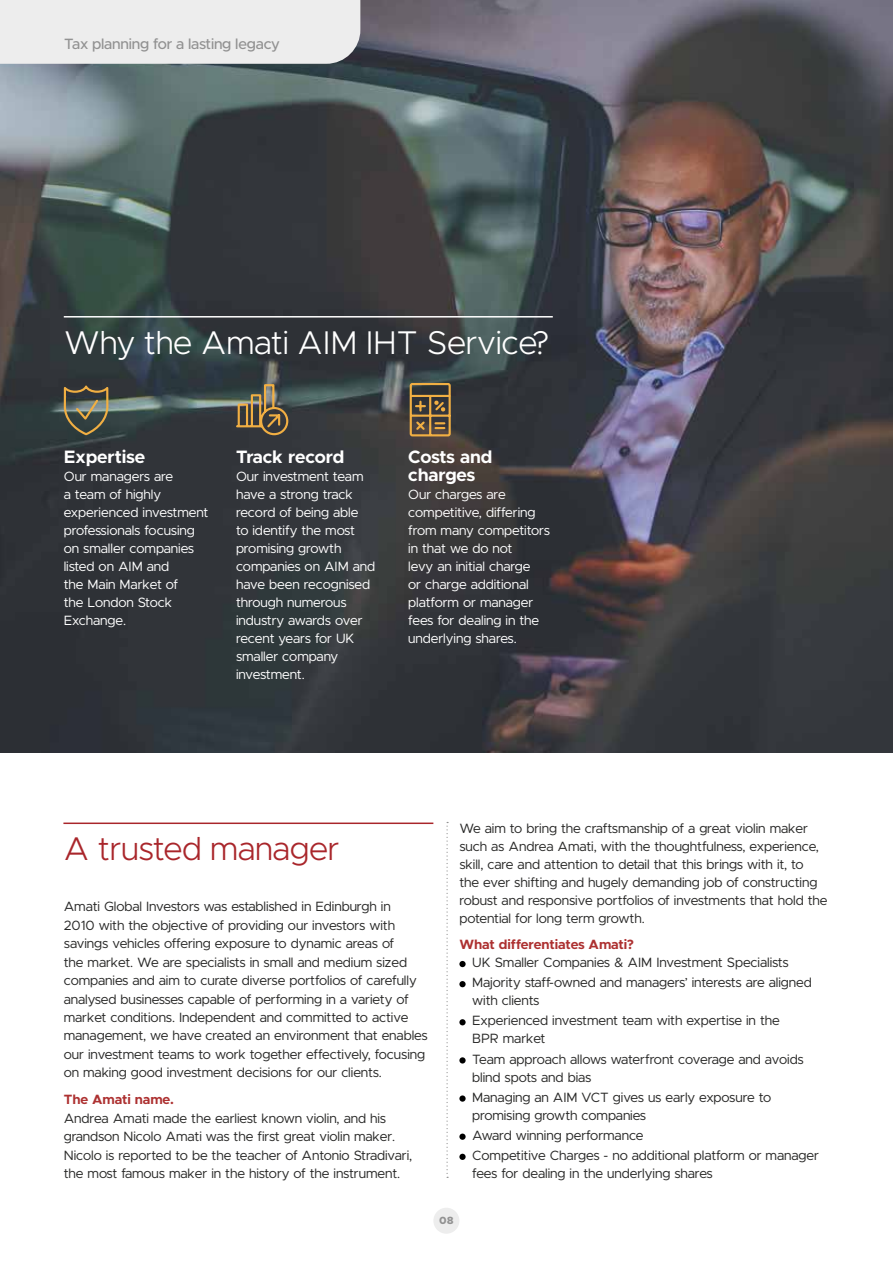
<style>
.page{position:relative;width:893px;height:1263px;background:#fff}
.page>*{position:absolute;margin:0;border:0;box-sizing:border-box;transform-origin:0 0}
.t1{font:300 33px "Metropolis";letter-spacing:-.01em;color:#fff}
.t2{font:300 33px "Metropolis";letter-spacing:-.01em;color:#a9262b}
.t3{font:700 18px/18px "Metropolis";letter-spacing:-.005em;color:#fff}
.t4{font:500 15px "Metropolis";letter-spacing:-.01em;color:#929292}
.t5{font:13.5px/18.5px "Metropolis";letter-spacing:-.005em;color:#282827}
.t6{font:13.5px/18px "Metropolis";letter-spacing:-.005em;color:#fff}
.t7{font:700 13.5px "Metropolis";letter-spacing:-.005em;color:#ad3131}
.t8{font:800 10.5px "Metropolis";color:#929292}
</style>
<div class="page">
<img style="left:0;top:0;width:893px;height:753px">
<svg style="left:446px;top:822px;width:2px;height:356px"></svg>
<hr style="left:64px;top:316px;width:489px;height:1px;background:#fff">
<svg style="left:235px;top:383px;width:54px;height:53px;background:#685f48"></svg>
<svg style="left:409px;top:382px;width:43px;height:55px;background:#715d3d"></svg>
<hr style="left:411px;top:395px;width:38px;height:2px;background:#f1af43">
<svg style="left:63px;top:381px;width:47px;height:56px;background:#595949"></svg>
<div style="left:459px;top:961px;width:7px;height:6px;background:#000;border-radius:50%"></div>
<div style="left:459px;top:981px;width:7px;height:6px;background:#000;border-radius:50%"></div>
<div style="left:459px;top:1019px;width:7px;height:6px;background:#000;border-radius:50%"></div>
<div style="left:459px;top:1057px;width:7px;height:6px;background:#000;border-radius:50%"></div>
<svg style="left:459px;top:1095px;width:7px;height:7px"></svg>
<svg style="left:459px;top:1133px;width:7px;height:7px"></svg>
<div style="left:459px;top:1154px;width:7px;height:6px;background:#000;border-radius:50%"></div>
<hr style="left:63px;top:822px;width:370px;height:2px;background:#a9262b">
<div style="left:0;top:0;width:360px;height:64px;background:#ededed"></div>
<div style="left:433px;top:1208px;width:26px;height:26px;background:#ededed;border-radius:50%"></div>
<p class="t4" style="left:64px;top:35px;width:217px">Tax planning for a lasting legacy</p>
<h1 class="t1" style="left:64px;top:322px;width:487px">Why the Amati AIM IHT Service?</h1>
<h2 class="t3" style="left:64px;top:448px;width:83px">Expertise</h2>
<p class="t6" style="left:64px;top:467px;width:146px">Our managers are<br>a team of highly experienced investment professionals focusing on smaller companies listed on AIM and<br>the Main Market of<br>the London Stock<br>Exchange.</p>
<h2 class="t3" style="left:236px;top:448px;width:110px">Track record</h2>
<p class="t6" style="left:236px;top:467px;width:141px">Our investment team have a strong track record of being able<br>to identify the most promising growth companies on AIM and have been recognised through numerous industry awards over recent years for UK smaller company investment.</p>
<h2 class="t3" style="left:408px;top:448px;width:86px">Costs and charges</h2>
<p class="t6" style="left:408px;top:485px;width:143px">Our charges are competitive, differing from many competitors in that we do not<br>levy an initial charge<br>or charge additional platform or manager fees for dealing in the underlying shares.</p>
<h1 class="t2" style="left:63px;top:828px;width:278px">A trusted manager</h1>
<p class="t5" style="left:64px;top:897px;width:365px">Amati Global Investors was established in Edinburgh in<br>2010 with the objective of providing our investors with savings vehicles offering exposure to dynamic areas of<br>the market. We are specialists in small and medium sized companies and aim to curate diverse portfolios of carefully analysed businesses capable of performing in a variety of market conditions. Independent and committed to active management, we have created an environment that enables our investment teams to work together effectively, focusing on making good investment decisions for our clients.</p>
<p class="t7" style="left:64px;top:1091px;width:112px">The Amati name.</p>
<p class="t5" style="left:64px;top:1109px;width:350px">Andrea Amati made the earliest known violin, and his grandson Nicolo Amati was the first great violin maker.<br>Nicolo is reported to be the teacher of Antonio Stradivari, the most famous maker in the history of the instrument.</p>
<p class="t5" style="left:459px;top:819px;width:370px;line-height:18px">We aim to bring the craftsmanship of a great violin maker such as Andrea Amati, with the thoughtfulness, experience, skill, care and attention to detail that this brings with it, to<br>the ever shifting and hugely demanding job of constructing robust and responsive portfolios of investments that hold the potential for long term growth.</p>
<p class="t7" style="left:459px;top:936px;width:176px">What differentiates Amati?</p>
<p class="t5" style="left:472px;top:952px;width:341px;line-height:20.1px">UK Smaller Companies &amp; AIM Investment Specialists<br>Majority staff-owned and managers’ interests are aligned</p>
<p class="t5" style="left:472px;top:990px;width:309px;line-height:20.1px">with clients<br>Experienced investment team with expertise in the</p>
<p class="t5" style="left:472px;top:1029px;width:333px;line-height:20.1px">BPR market<br>Team approach allows waterfront coverage and avoids</p>
<p class="t5" style="left:472px;top:1067px;width:301px;line-height:20.1px">blind spots and bias<br>Managing an AIM VCT gives us early exposure to</p>
<p class="t5" style="left:472px;top:1105px;width:348px;line-height:20.1px">promising growth companies<br>Award winning performance<br>Competitive Charges - no additional platform or manager</p>
<p class="t5" style="left:472px;top:1164px;width:242px">fees for dealing in the underlying shares</p>
<p class="t8" style="left:439px;top:1214px;width:16px">08</p>
</div>
